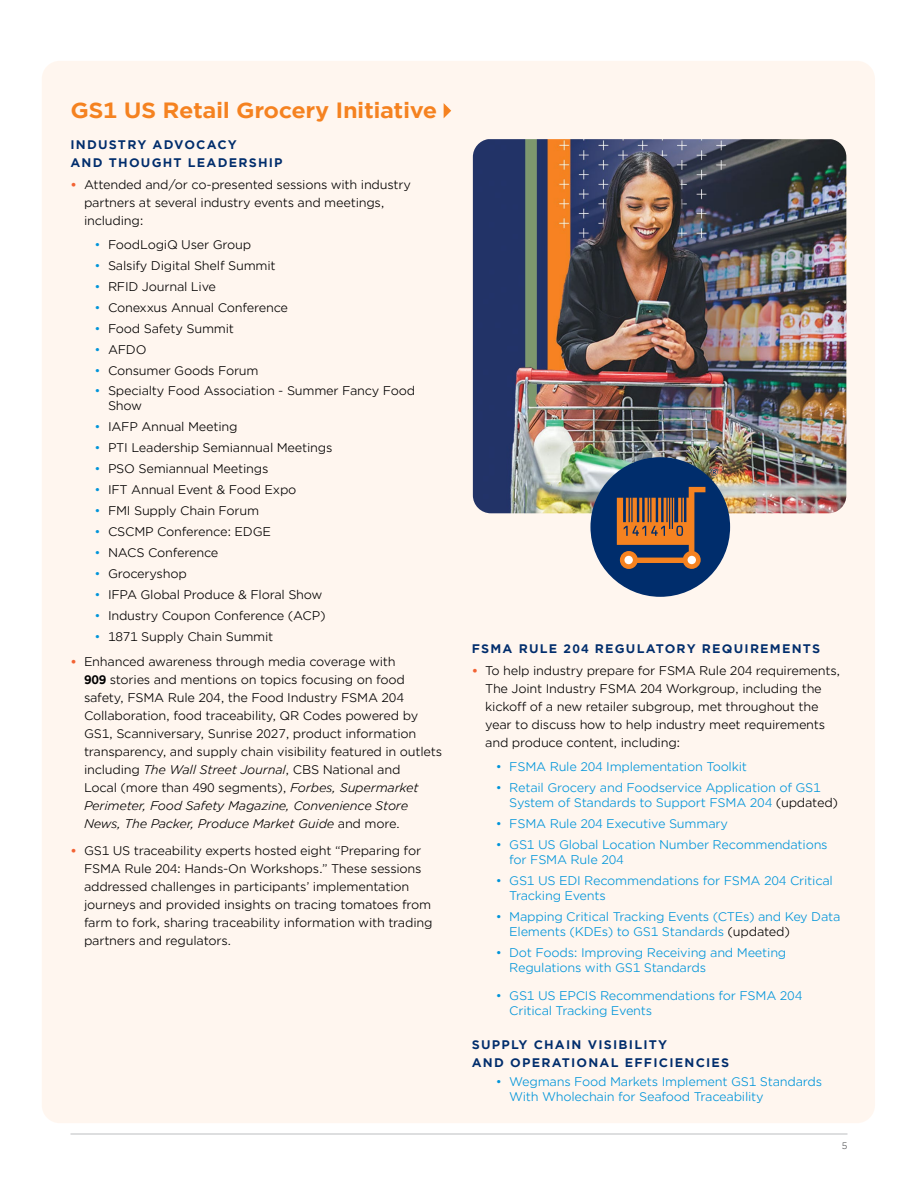
<style>
.page{position:relative;width:918px;height:1188px;background:#fff}
.page>*{position:absolute;margin:0;border:0;box-sizing:border-box;transform-origin:0 0}
.t1{font:700 21.15px "Gotham Office";letter-spacing:-.02em;color:#f58220;scale:1.07 1}
.t2{font:12px/18px "Gotham Office";letter-spacing:-.02em;color:#000}
.t3{font:12px/15px "Gotham Office";letter-spacing:-.02em;color:#0095da}
.t4{font:700 11.85px/18px "Gotham Office";letter-spacing:.1em;color:#002d6c}
.t5{font:9px "Gotham Office";color:#58595b}
.s1{font-weight:700;color:#f26334}
.s2{color:#0095da}
.s3{font-weight:700}
.s4{font-style:italic}
.s5{color:#000}
</style>
<div class="page">
<div style="left:42px;top:61px;width:833px;height:1062px;background:#fff6ef;border-radius:18px"></div>
<hr style="left:70px;top:1134px;width:778px;height:1px;background:#bcbec0">
<svg style="left:444px;top:103px;width:7px;height:15px"></svg>
<img style="left:473px;top:139px;width:373px;height:374px">
<svg style="left:709px;top:465px;width:13px;height:13px"></svg>
<div style="left:590px;top:457px;width:140px;height:140px;background:#002d6c;border-radius:50%"></div>
<svg style="left:617px;top:487px;width:88px;height:82px"></svg>
<div style="left:688px;top:556px;width:8px;height:8px;background:#fff;border-radius:50%"></div>
<div style="left:624px;top:556px;width:9px;height:8px;background:#fff;border-radius:50%"></div>
<svg style="left:711px;top:469px;width:7px;height:7px"></svg>
<h1 class="t1" style="left:70px;top:96px;width:344px">GS1 US Retail Grocery Initiative</h1>
<p class="t4" style="left:70px;top:135px;width:214px">INDUSTRY ADVOCACY<br>AND THOUGHT LEADERSHIP</p>
<p class="t2" style="left:84px;top:175px;width:328px;text-indent:-14px"><span class="s1">•</span> Attended and/or co-presented sessions with industry partners at several industry events and meetings, including:</p>
<p class="t2" style="left:95px;top:235px;width:158px"><span class="s2">•</span> FoodLogiQ User Group</p>
<p class="t2" style="left:95px;top:256px;width:183px"><span class="s2">•</span> Salsify Digital Shelf Summit</p>
<p class="t2" style="left:95px;top:277px;width:123px"><span class="s2">•</span> RFID Journal Live</p>
<p class="t2" style="left:95px;top:298px;width:195px"><span class="s2">•</span> Conexxus Annual Conference</p>
<p class="t2" style="left:95px;top:319px;width:141px"><span class="s2">•</span> Food Safety Summit</p>
<p class="t2" style="left:95px;top:340px;width:54px"><span class="s2">•</span> AFDO</p>
<p class="t2" style="left:95px;top:361px;width:166px"><span class="s2">•</span> Consumer Goods Forum</p>
<p class="t2" style="left:108px;top:383px;width:309px;line-height:15px;text-indent:-14px"><span class="s2">•</span> Specialty Food Association - Summer Fancy Food<br>Show</p>
<p class="t2" style="left:95px;top:418px;width:145px"><span class="s2">•</span> IAFP Annual Meeting</p>
<p class="t2" style="left:95px;top:439px;width:240px"><span class="s2">•</span> PTI Leadership Semiannual Meetings</p>
<p class="t2" style="left:95px;top:460px;width:175px"><span class="s2">•</span> PSO Semiannual Meetings</p>
<p class="t2" style="left:95px;top:481px;width:203px"><span class="s2">•</span> IFT Annual Event &amp; Food Expo</p>
<p class="t2" style="left:95px;top:501px;width:166px"><span class="s2">•</span> FMI Supply Chain Forum</p>
<p class="t2" style="left:95px;top:522px;width:178px"><span class="s2">•</span> CSCMP Conference: EDGE</p>
<p class="t2" style="left:95px;top:543px;width:125px"><span class="s2">•</span> NACS Conference</p>
<p class="t2" style="left:95px;top:564px;width:94px"><span class="s2">•</span> Groceryshop</p>
<p class="t2" style="left:95px;top:585px;width:230px"><span class="s2">•</span> IFPA Global Produce &amp; Floral Show</p>
<p class="t2" style="left:95px;top:606px;width:233px"><span class="s2">•</span> Industry Coupon Conference (ACP)</p>
<p class="t2" style="left:95px;top:627px;width:180px"><span class="s2">•</span> 1871 Supply Chain Summit</p>
<p class="t2" style="left:84px;top:652px;width:360px;text-indent:-14px"><span class="s1">•</span> Enhanced awareness through media coverage with<br><span class="s3">909</span> stories and mentions on topics focusing on food safety, FSMA Rule 204, the Food Industry FSMA 204<br>Collaboration, food traceability, QR Codes powered by GS1, Scanniversary, Sunrise 2027, product information transparency, and supply chain visibility featured in outlets including <span class="s4">The Wall Street Journal</span>, CBS National and<br>Local (more than 490 segments), <span class="s4">Forbes, Supermarket Perimeter, Food Safety Magazine, Convenience Store News, The Packer, Produce Market Guide</span> and more.</p>
<p class="t2" style="left:84px;top:841px;width:350px;text-indent:-14px"><span class="s1">•</span> GS1 US traceability experts hosted eight “Preparing for FSMA Rule 204: Hands-On Workshops.” These sessions addressed challenges in participants’ implementation journeys and provided insights on tracing tomatoes from farm to fork, sharing traceability information with trading partners and regulators.</p>
<p class="t4" style="left:472px;top:639px;width:350px">FSMA RULE 204 REGULATORY REQUIREMENTS</p>
<p class="t2" style="left:485px;top:661px;width:357px;text-indent:-14px"><span class="s1">•</span> To help industry prepare for FSMA Rule 204 requirements, The Joint Industry FSMA 204 Workgroup, including the kickoff of a new retailer subgroup, met throughout the year to discuss how to help industry meet requirements and produce content, including:</p>
<p class="t3" style="left:496px;top:759px;width:253px">• FSMA Rule 204 Implementation Toolkit</p>
<p class="t3" style="left:509px;top:780px;width:330px;text-indent:-14px">• Retail Grocery and Foodservice Application of GS1<br>System of Standards to Support FSMA 204 <span class="s5">(updated)</span></p>
<p class="t3" style="left:496px;top:816px;width:234px">• FSMA Rule 204 Executive Summary</p>
<p class="t3" style="left:509px;top:837px;width:320px;text-indent:-14px">• GS1 US Global Location Number Recommendations for FSMA Rule 204</p>
<p class="t3" style="left:509px;top:872px;width:325px;text-indent:-14px">• GS1 US EDI Recommendations for FSMA 204 Critical<br>Tracking Events</p>
<p class="t3" style="left:509px;top:908px;width:333px;text-indent:-14px">• Mapping Critical Tracking Events (CTEs) and Key Data<br>Elements (KDEs) to GS1 Standards <span class="s5">(updated)</span></p>
<p class="t3" style="left:509px;top:944px;width:279px;text-indent:-14px">• Dot Foods: Improving Receiving and Meeting<br>Regulations with GS1 Standards</p>
<p class="t3" style="left:509px;top:988px;width:295px;text-indent:-14px">• GS1 US EPCIS Recommendations for FSMA 204<br>Critical Tracking Events</p>
<p class="t4" style="left:472px;top:1035px;width:259px">SUPPLY CHAIN VISIBILITY<br>AND OPERATIONAL EFFICIENCIES</p>
<p class="t3" style="left:509px;top:1074px;width:314px;text-indent:-14px">• Wegmans Food Markets Implement GS1 Standards<br>With Wholechain for Seafood Traceability</p>
<p class="t5" style="left:842px;top:1140px;width:7px">5</p>
</div>
